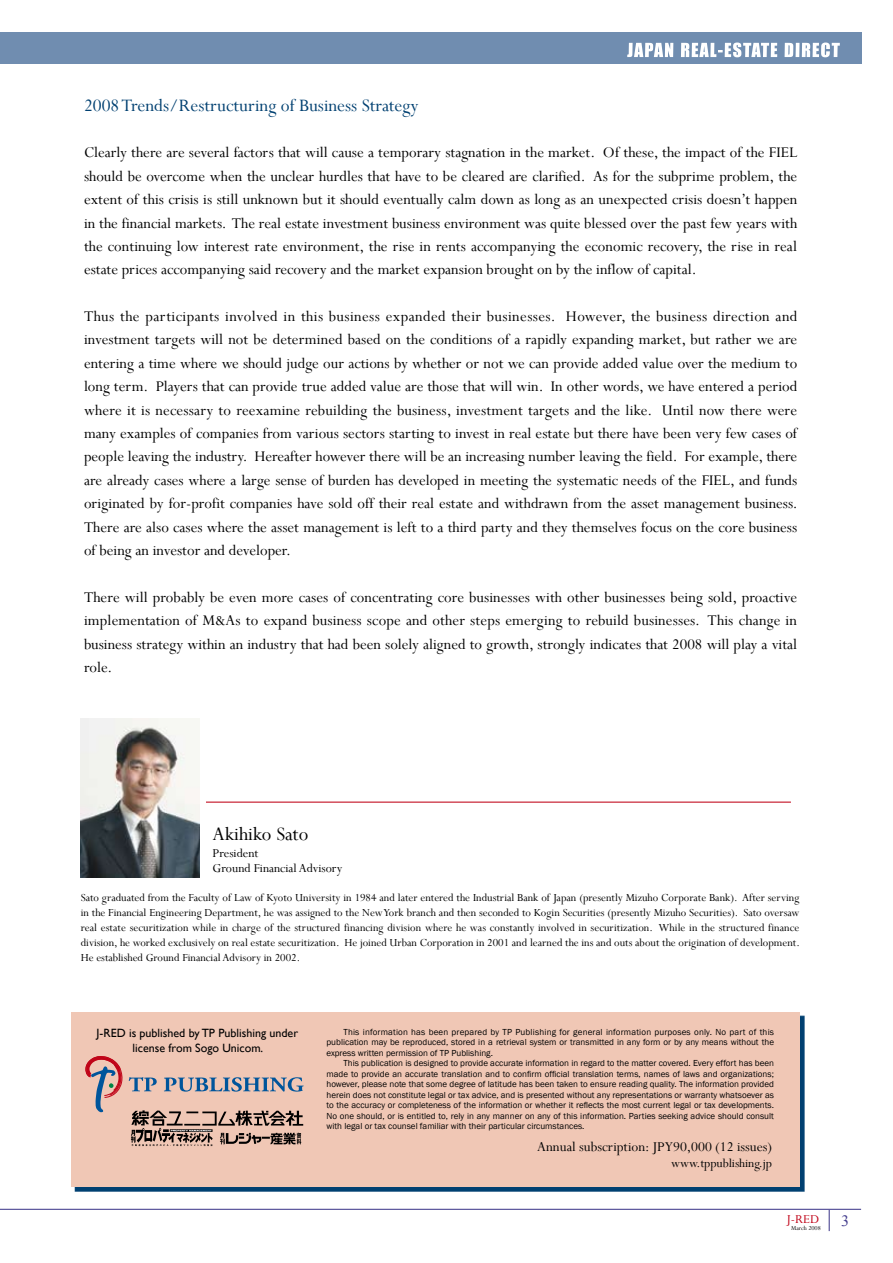
<style>
.page{position:relative;width:893px;height:1263px;background:#fff}
.page>*{position:absolute;margin:0;border:0;box-sizing:border-box;transform-origin:0 0}
.t1{font:21px "Perpetua";color:#000}
.t2{font:19.5px "Perpetua";color:#004071}
.t3{font:16.5px/23.4px "Perpetua";color:#000;text-align:justify}
.t4{font:15px "Perpetua";color:#000}
.t5{font:13.5px/15px "Perpetua";color:#000}
.t6{font:13.5px "Perpetua";color:#c00418}
.t7{font:12px/15px "Perpetua";color:#000;text-align:justify}
.t8{font:12px/15px "Gill Sans";color:#000;text-align:center}
.t9{font:9px/10.5px "Franklin Gothic";color:#000;text-align:justify}
.t10{font:6.75px "Perpetua";color:#000}
</style>
<div class="page">
<hr style="left:0;top:1209px;width:861px;height:1px;background:#443e8e">
<svg style="left:829px;top:1210px;width:1px;height:21px"></svg>
<div style="left:0;top:32px;width:861px;height:32px;background:#708db0"></div>
<svg style="left:627px;top:43px;width:213px;height:14px"></svg>
<svg style="left:71px;top:1013px;width:734px;height:179px;background:#376184"></svg>
<div style="left:71px;top:1012px;width:728px;height:174px;background:#f0c7b5"></div>
<svg style="left:85px;top:1056px;width:219px;height:90px"></svg>
<hr style="left:206px;top:801px;width:585px;height:2px;background:#c00418">
<img style="left:81px;top:719px;width:119px;height:158px">
<p class="t2" style="left:84px;top:93px;width:336px">2008 Trends/Restructuring of Business Strategy</p>
<p class="t3" style="left:84px;top:141px;width:715px">Clearly there are several factors that will cause a temporary stagnation in the market. Of these, the impact of the FIEL should be overcome when the unclear hurdles that have to be cleared are clarified. As for the subprime problem, the extent of this crisis is still unknown but it should eventually calm down as long as an unexpected crisis doesn’t happen in the financial markets. The real estate investment business environment was quite blessed over the past few years with the continuing low interest rate environment, the rise in rents accompanying the economic recovery, the rise in real estate prices accompanying said recovery and the market expansion brought on by the inflow of capital.</p>
<p class="t3" style="left:84px;top:304px;width:715px">Thus the participants involved in this business expanded their businesses. However, the business direction and investment targets will not be determined based on the conditions of a rapidly expanding market, but rather we are entering a time where we should judge our actions by whether or not we can provide added value over the medium to long term. Players that can provide true added value are those that will win. In other words, we have entered a period where it is necessary to reexamine rebuilding the business, investment targets and the like. Until now there were many examples of companies from various sectors starting to invest in real estate but there have been very few cases of people leaving the industry. Hereafter however there will be an increasing number leaving the field. For example, there are already cases where a large sense of burden has developed in meeting the systematic needs of the FIEL, and funds originated by for-profit companies have sold off their real estate and withdrawn from the asset management business.<br>There are also cases where the asset management is left to a third party and they themselves focus on the core business of being an investor and developer.</p>
<p class="t3" style="left:84px;top:585px;width:715px">There will probably be even more cases of concentrating core businesses with other businesses being sold, proactive implementation of M&amp;As to expand business scope and other steps emerging to rebuild businesses. This change in business strategy within an industry that had been solely aligned to growth, strongly indicates that 2008 will play a vital role.</p>
<p class="t1" style="left:213px;top:820px;width:97px">Akihiko Sato</p>
<p class="t5" style="left:213px;top:845px;width:131px">President<br>Ground Financial Advisory</p>
<p class="t7" style="left:81px;top:890px;width:721px">Sato graduated from the Faculty of Law of Kyoto University in 1984 and later entered the Industrial Bank of Japan (presently Mizuho Corporate Bank). After serving in the Financial Engineering Department, he was assigned to the New York branch and then seconded to Kogin Securities (presently Mizuho Securities). Sato oversaw real estate securitization while in charge of the structured financing division where he was constantly involved in securitization. While in the structured finance division, he worked exclusively on real estate securitization. He joined Urban Corporation in 2001 and learned the ins and outs about the origination of development.<br>He established Ground Financial Advisory in 2002.</p>
<p class="t8" style="left:97px;top:1025px;width:203px">J-RED is published by TP Publishing under license from Sogo Unicom.</p>
<p class="t9" style="left:326px;top:1027px;width:449px;text-indent:17px">This information has been prepared by TP Publishing for general information purposes only. No part of this publication may be reproduced, stored in a retrieval system or transmitted in any form or by any means without the express written permission of TP Publishing.</p>
<p class="t9" style="left:326px;top:1058px;width:449px;text-indent:17px">This publication is designed to provide accurate information in regard to the matter covered. Every effort has been made to provide an accurate translation and to confirm official translation terms, names of laws and organizations; however, please note that some degree of latitude has been taken to ensure reading quality. The information provided herein does not constitute legal or tax advice, and is presented without any representations or warranty whatsoever as to the accuracy or completeness of the information or whether it reflects the most current legal or tax developments.<br>No one should, or is entitled to, rely in any manner on any of this information. Parties seeking advice should consult with legal or tax counsel familiar with their particular circumstances.</p>
<p class="t4" style="left:537px;top:1137px;width:237px">Annual subscription: JPY90,000 (12 issues)</p>
<p class="t5" style="left:671px;top:1155px;width:103px">www.tppublishing.jp</p>
<p class="t6" style="left:787px;top:1210px;width:34px">J-RED</p>
<p class="t10" style="left:791px;top:1223px;width:31px">March 2008</p>
</div>
